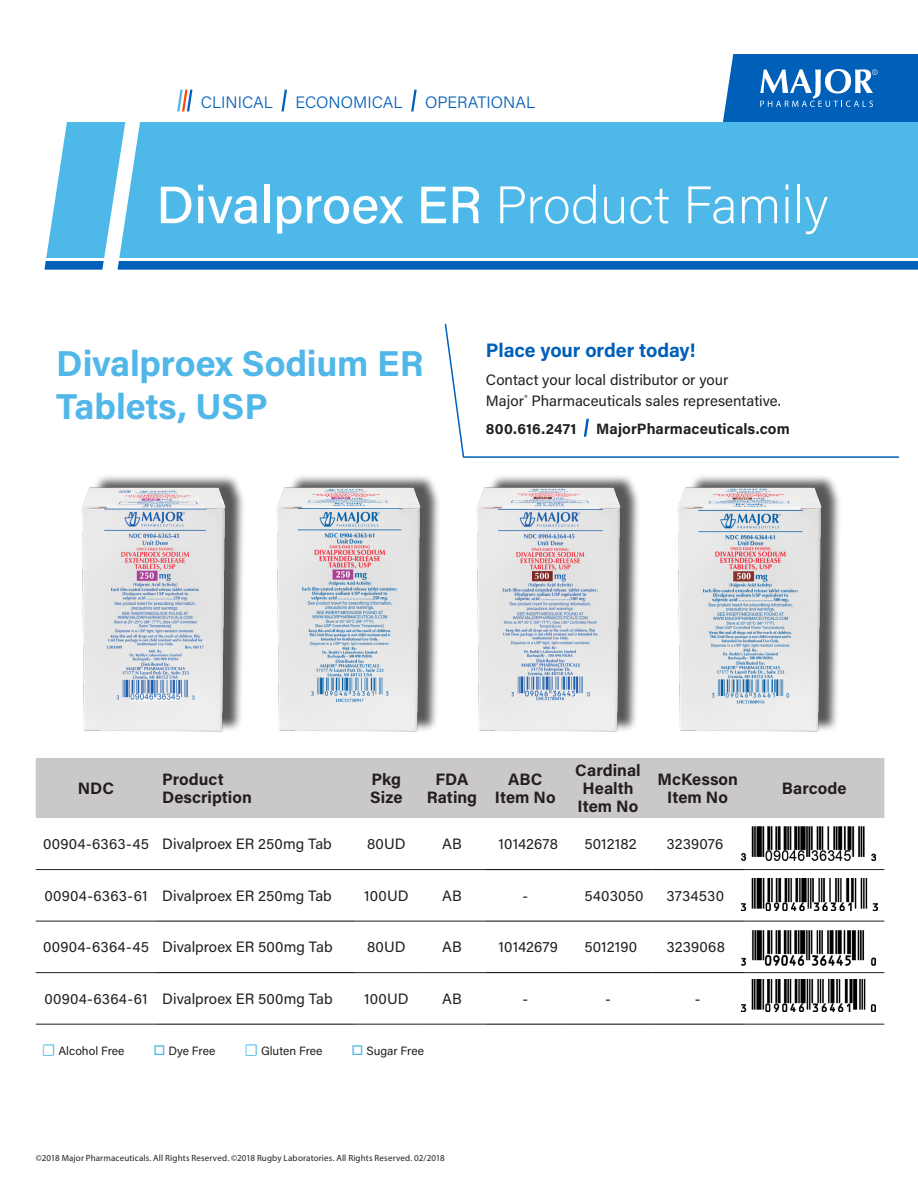
<style>
.page{position:relative;width:918px;height:1188px;background:#fff}
.page>*{position:absolute;margin:0;border:0;box-sizing:border-box;transform-origin:0 0}
.t1{font:200 52.5px "Acumin Pro";color:#fff}
.Body_copy_Helvetica{font:700 36px "Acumin Pro";letter-spacing:-.005em;color:#50b7e8}
.Body_copy_Helvetica-2{font:700 19.5px "Acumin Pro";color:#005fb9}
.t2{font:700 16.5px/18px "Acumin Pro";color:#231f20}
.Body_copy_Helvetica-3{font:300 16.5px "Acumin Pro";color:#005fb9}
.Body_copy_Helvetica-4{font:15px/21px "Acumin Pro";letter-spacing:.005em;color:#231f20}
.Product_List{font:15px "Acumin Pro";letter-spacing:.005em;color:#231f20}
.Body_copy_Helvetica-5{font:700 15px "Acumin Pro";letter-spacing:.005em;color:#231f20}
.t3{font:12px "Acumin Pro";color:#231f20}
.Body_copy_Helvetica-6{font:9px "Myriad Pro";letter-spacing:.015em;color:#231f20}
.s1{font-weight:500}
.s2{font-size:13.5px;color:#4eb9e9}
.s3{color:#4eb9e9}
</style>
<div class="page">
<svg style="left:444px;top:323px;width:456px;height:135px"></svg>
<img style="left:699px;top:476px;width:141px;height:256px">
<div style="left:36px;top:758px;width:848px;height:60px;background:#cac8c8"></div>
<hr style="left:36px;top:869px;width:120px;height:1px;background:#231f20">
<hr style="left:355px;top:869px;width:63px;height:1px;background:#231f20">
<hr style="left:418px;top:869px;width:68px;height:1px;background:#231f20">
<hr style="left:744px;top:869px;width:140px;height:1px;background:#231f20">
<hr style="left:36px;top:972px;width:120px;height:1px;background:#231f20">
<hr style="left:355px;top:972px;width:63px;height:1px;background:#231f20">
<hr style="left:418px;top:972px;width:68px;height:1px;background:#231f20">
<hr style="left:744px;top:972px;width:140px;height:1px;background:#231f20">
<hr style="left:36px;top:1024px;width:120px;height:1px;background:#231f20">
<hr style="left:355px;top:1024px;width:63px;height:1px;background:#231f20">
<hr style="left:418px;top:1024px;width:68px;height:1px;background:#231f20">
<hr style="left:744px;top:1024px;width:140px;height:1px;background:#231f20">
<hr style="left:486px;top:869px;width:79px;height:1px;background:#000">
<hr style="left:565px;top:869px;width:86px;height:1px;background:#000">
<hr style="left:651px;top:869px;width:93px;height:1px;background:#000">
<hr style="left:156px;top:921px;width:199px;height:1px;background:#000">
<hr style="left:486px;top:921px;width:79px;height:1px;background:#000">
<hr style="left:565px;top:921px;width:86px;height:1px;background:#000">
<hr style="left:651px;top:921px;width:93px;height:1px;background:#000">
<hr style="left:36px;top:921px;width:120px;height:1px;background:#231f20">
<hr style="left:355px;top:921px;width:63px;height:1px;background:#231f20">
<hr style="left:418px;top:921px;width:68px;height:1px;background:#231f20">
<hr style="left:744px;top:921px;width:140px;height:1px;background:#231f20">
<hr style="left:156px;top:972px;width:199px;height:1px;background:#000">
<hr style="left:486px;top:972px;width:79px;height:1px;background:#000">
<hr style="left:565px;top:972px;width:86px;height:1px;background:#000">
<hr style="left:651px;top:972px;width:93px;height:1px;background:#000">
<hr style="left:156px;top:1024px;width:199px;height:1px;background:#000">
<hr style="left:486px;top:1024px;width:79px;height:1px;background:#000">
<hr style="left:565px;top:1024px;width:86px;height:1px;background:#000">
<hr style="left:651px;top:1024px;width:93px;height:1px;background:#000">
<hr style="left:156px;top:869px;width:199px;height:1px;background:#231f20">
<img style="left:742px;top:980px;width:134px;height:32px">
<img style="left:742px;top:931px;width:134px;height:35px">
<img style="left:742px;top:879px;width:136px;height:31px">
<img style="left:742px;top:826px;width:134px;height:34px">
<img style="left:499px;top:476px;width:200px;height:256px">
<img style="left:304px;top:476px;width:195px;height:256px">
<img style="left:81px;top:476px;width:223px;height:256px">
<svg style="left:44px;top:261px;width:874px;height:9px;background:#0e68bd"></svg>
<div style="left:46px;top:122px;width:872px;height:136px;background:#4eb9e9"></div>
<svg style="left:723px;top:54px;width:195px;height:68px;background:#2173c2"></svg>
<svg style="left:177px;top:90px;width:15px;height:21px"></svg>
<svg style="left:281px;top:90px;width:6px;height:21px"></svg>
<svg style="left:411px;top:90px;width:6px;height:21px"></svg>
<p class="Body_copy_Helvetica-3" style="left:201px;top:91px;width:74px">CLINICAL</p>
<p class="Body_copy_Helvetica-3" style="left:296px;top:91px;width:109px">ECONOMICAL</p>
<p class="Body_copy_Helvetica-3" style="left:425px;top:91px;width:112px">OPERATIONAL</p>
<p class="t1" style="left:156px;top:169px;width:674px"><span class="s1">Divalproex ER</span> Product Family</p>
<p class="Body_copy_Helvetica" style="left:56px;top:338px;width:369px">Divalproex Sodium ER</p>
<p class="Body_copy_Helvetica" style="left:56px;top:381px;width:213px">Tablets, USP</p>
<p class="Body_copy_Helvetica-2" style="left:486px;top:337px;width:211px">Place your order today!</p>
<p class="Body_copy_Helvetica-4" style="left:486px;top:369px;width:297px">Contact your local distributor or your<br>Major<sup>®</sup> Pharmaceuticals sales representative.</p>
<p class="Body_copy_Helvetica-5" style="left:486px;top:418px;width:92px">800.616.2471</p>
<p class="Body_copy_Helvetica-5" style="left:596px;top:418px;width:195px">MajorPharmaceuticals.com</p>
<p class="t2" style="left:78px;top:779px;width:38px">NDC</p>
<p class="t2" style="left:162px;top:770px;width:91px">Product<br>Description</p>
<p class="t2" style="left:370px;top:770px;width:34px">Pkg<br>Size</p>
<p class="t2" style="left:427px;top:770px;width:52px;text-align:center">FDA<br>Rating</p>
<p class="t2" style="left:495px;top:770px;width:62px;text-align:center">ABC<br>Item No</p>
<p class="t2" style="left:575px;top:761px;width:67px">Cardinal<br>Health<br>Item No</p>
<p class="t2" style="left:657px;top:770px;width:82px;text-align:center">McKesson<br>Item No</p>
<p class="t2" style="left:782px;top:779px;width:66px">Barcode</p>
<p class="Body_copy_Helvetica-4" style="left:43px;top:833px;width:107px">00904-6363-45</p>
<p class="Product_List" style="left:162px;top:834px;width:171px">Divalproex ER 250mg Tab</p>
<p class="Body_copy_Helvetica-4" style="left:367px;top:833px;width:40px">80UD</p>
<p class="Body_copy_Helvetica-4" style="left:442px;top:833px;width:21px">AB</p>
<p class="Product_List" style="left:499px;top:834px;width:61px">10142678</p>
<p class="Product_List" style="left:584px;top:834px;width:54px">5012182</p>
<p class="Product_List" style="left:666px;top:834px;width:58px">3239076</p>
<p class="Body_copy_Helvetica-4" style="left:44px;top:885px;width:105px">00904-6363-61</p>
<p class="Product_List" style="left:162px;top:885px;width:171px">Divalproex ER 250mg Tab</p>
<p class="Body_copy_Helvetica-4" style="left:364px;top:885px;width:46px">100UD</p>
<p class="Body_copy_Helvetica-4" style="left:442px;top:885px;width:21px">AB</p>
<p class="Product_List" style="left:523px;top:885px;width:7px">-</p>
<p class="Product_List" style="left:584px;top:885px;width:61px">5403050</p>
<p class="Product_List" style="left:666px;top:885px;width:59px">3734530</p>
<p class="Body_copy_Helvetica-4" style="left:43px;top:936px;width:107px">00904-6364-45</p>
<p class="Product_List" style="left:162px;top:937px;width:172px">Divalproex ER 500mg Tab</p>
<p class="Body_copy_Helvetica-4" style="left:367px;top:936px;width:40px">80UD</p>
<p class="Body_copy_Helvetica-4" style="left:442px;top:936px;width:21px">AB</p>
<p class="Product_List" style="left:499px;top:937px;width:61px">10142679</p>
<p class="Product_List" style="left:584px;top:937px;width:54px">5012190</p>
<p class="Product_List" style="left:666px;top:937px;width:60px">3239068</p>
<p class="Body_copy_Helvetica-4" style="left:44px;top:988px;width:105px">00904-6364-61</p>
<p class="Product_List" style="left:162px;top:988px;width:172px">Divalproex ER 500mg Tab</p>
<p class="Body_copy_Helvetica-4" style="left:364px;top:988px;width:46px">100UD</p>
<p class="Body_copy_Helvetica-4" style="left:442px;top:988px;width:21px">AB</p>
<p class="Product_List" style="left:523px;top:988px;width:7px">-</p>
<p class="Product_List" style="left:605px;top:988px;width:7px">-</p>
<p class="Product_List" style="left:695px;top:988px;width:7px">-</p>
<p class="t3" style="left:42px;top:1042px;width:84px"><span class="s2">☐</span> Alcohol Free</p>
<p class="t3" style="left:154px;top:1042px;width:63px"><span class="s3">□</span> Dye Free</p>
<p class="t3" style="left:244px;top:1042px;width:80px"><span class="s2">☐</span> Gluten Free</p>
<p class="t3" style="left:352px;top:1042px;width:74px"><span class="s3">□</span> Sugar Free</p>
<p class="Body_copy_Helvetica-6" style="left:36px;top:1153px;width:411px">©2018 Major Pharmaceuticals. All Rights Reserved. ©2018 Rugby Laboratories. All Rights Reserved. 02/2018</p>
</div>
